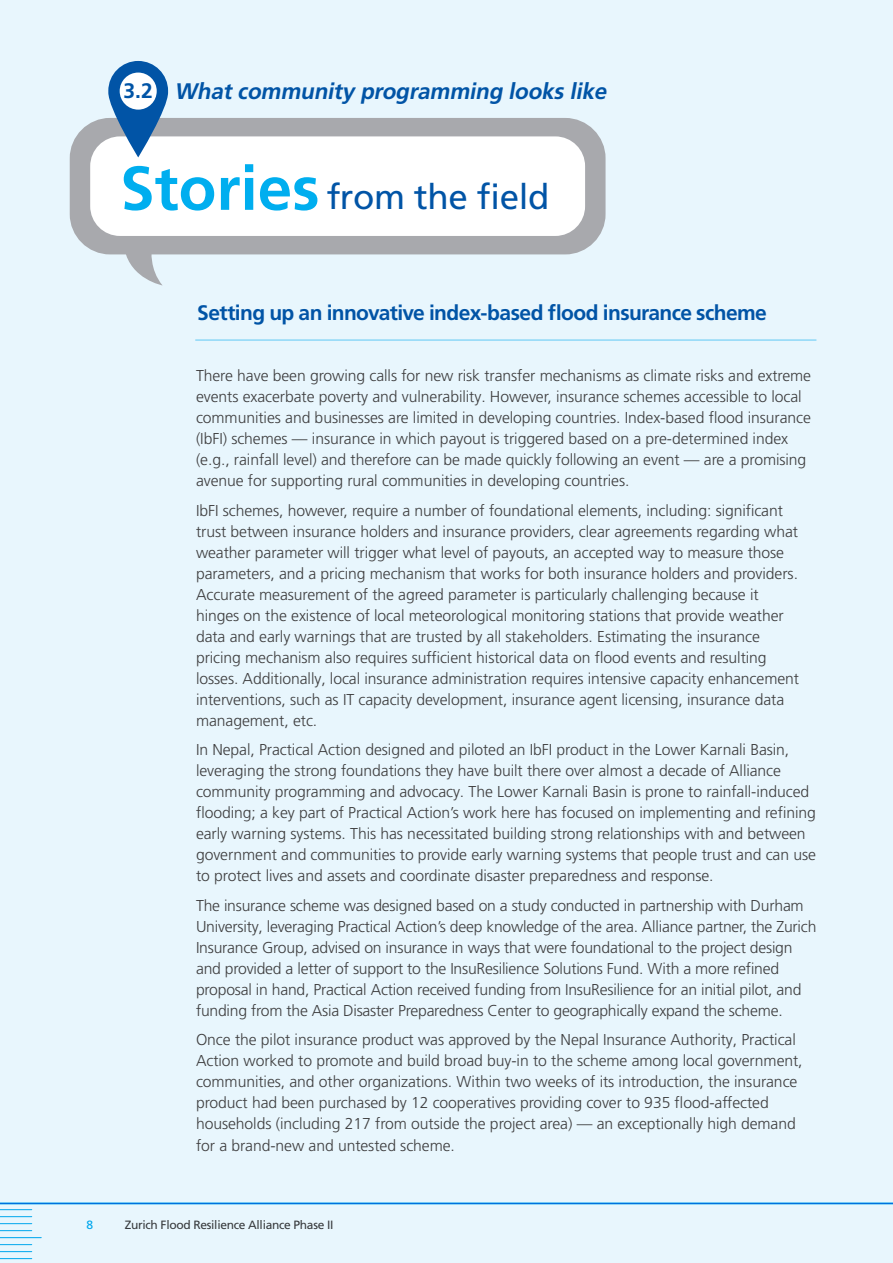
<style>
.page{position:relative;width:893px;height:1263px;background:#e8f6fd}
.page>*{position:absolute;margin:0;border:0;box-sizing:border-box;transform-origin:0 0}
.t1{font:700 61.95px "Frutiger LT Pro";color:#00aeef}
.t2{font:34.95px "Frutiger LT Pro";letter-spacing:-.01em;color:#0154a6}
.t3{font:italic 700 22.5px "Frutiger LT Pro";color:#0154a6}
.ZFRA-H2{font:700 21px "Frutiger LT Pro";letter-spacing:-.03em;color:#0154a6}
.ZFRA-Body-11pt{font:300 15.75px/21px "Frutiger LT Pro";letter-spacing:-.005em;color:#3e3e3f}
.t4{font:12px "Frutiger LT Pro";letter-spacing:-.025em;color:#3e3e3f}
.t5{font:12px "Frutiger LT Pro";color:#00aeef}
</style>
<div class="page">
<hr style="left:195px;top:339px;width:621px;height:2px;background:#8dd7f7">
<svg style="left:125px;top:254px;width:38px;height:31px"></svg>
<div style="left:70px;top:118px;width:536px;height:136px;border:30px solid #a8a9ad;border-radius:26px"></div>
<div style="left:90px;top:136px;width:495px;height:100px;background:#fff;border-radius:30px"></div>
<svg style="left:108px;top:61px;width:60px;height:96px"></svg>
<div style="left:120px;top:73px;width:37px;height:37px;background:#fff;border-radius:50%"></div>
<p class="ZFRA-H2" style="left:124px;top:78px;width:31px">3.2</p>
<p class="t3" style="left:175px;top:77px;width:438px">Whatcommunity programming looks like</p>
<p class="t1" style="left:120px;top:151px;width:201px">Stories</p>
<p class="t2" style="left:327px;top:177px;width:224px">from the field</p>
<p class="ZFRA-H2" style="left:197px;top:301px;width:571px">Setting up an innovative index-based flood insurance scheme</p>
<p class="ZFRA-Body-11pt" style="left:196px;top:365px;width:617px">There have been growing calls for new risk transfer mechanisms as climate risks and extreme events exacerbate poverty and vulnerability. However, insurance schemes accessible to local communities and businesses are limited in developing countries. Index-based flood insurance (IbFI) schemes — insurance in which payout is triggered based on a pre-determined index (e.g., rainfall level) and therefore can be made quickly following an event — are a promising avenue for supporting rural communities in developing countries.</p>
<p class="ZFRA-Body-11pt" style="left:196px;top:500px;width:605px">IbFI schemes, however, require a number of foundational elements, including: significant trust between insurance holders and insurance providers, clear agreements regarding what weather parameter will trigger what level of payouts, an accepted way to measure those parameters, and a pricing mechanism that works for both insurance holders and providers.<br>Accurate measurement of the agreed parameter is particularly challenging because it hinges on the existence of local meteorological monitoring stations that provide weather data and early warnings that are trusted by all stakeholders. Estimating the insurance pricing mechanism also requires sufficient historical data on flood events and resulting losses. Additionally, local insurance administration requires intensive capacity enhancement interventions, such as IT capacity development, insurance agent licensing, insurance data management, etc.</p>
<p class="ZFRA-Body-11pt" style="left:196px;top:739px;width:621px">In Nepal, Practical Action designed and piloted an IbFI product in the Lower Karnali Basin, leveraging the strong foundations they have built there over almost a decade of Alliance community programming and advocacy. The Lower Karnali Basin is prone to rainfall-induced flooding; a key part of Practical Action’s work here has focused on implementing and refining early warning systems. This has necessitated building strong relationships with and between government and communities to provide early warning systems that people trust and can use to protect lives and assets and coordinate disaster preparedness and response.</p>
<p class="ZFRA-Body-11pt" style="left:196px;top:895px;width:622px">The insurance scheme was designed based on a study conducted in partnership with Durham University, leveraging Practical Action’s deep knowledge of the area. Alliance partner, the Zurich Insurance Group, advised on insurance in ways that were foundational to the project design and provided a letter of support to the InsuResilience Solutions Fund. With a more refined proposal in hand, Practical Action received funding from InsuResilience for an initial pilot, and funding from the Asia Disaster Preparedness Center to geographically expand the scheme.</p>
<p class="ZFRA-Body-11pt" style="left:196px;top:1029px;width:608px">Once the pilot insurance product was approved by the Nepal Insurance Authority, Practical Action worked to promote and build broad buy-in to the scheme among local government, communities, and other organizations. Within two weeks of its introduction, the insurance product had been purchased by 12 cooperatives providing cover to 935 flood-affected households (including 217 from outside the project area) — an exceptionally high demand for a brand-new and untested scheme.</p>
<p class="t5" style="left:86px;top:1218px;width:8px">8</p>
<p class="t4" style="left:125px;top:1218px;width:210px">Zurich Flood Resilience Alliance Phase II</p>
</div>
